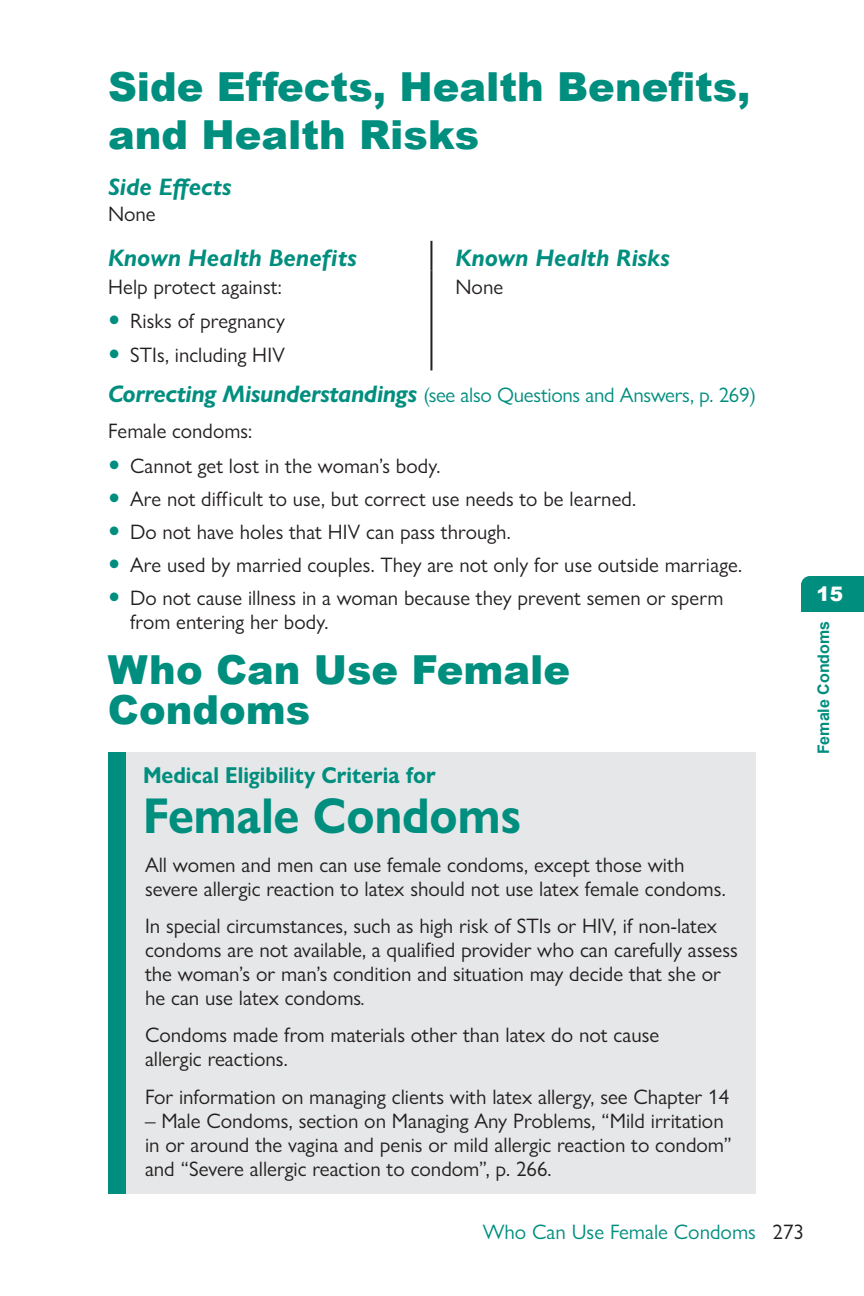
<style>
.page{position:relative;width:864px;height:1296px;background:#fff}
.page>*{position:absolute;margin:0;border:0;box-sizing:border-box;transform-origin:0 0}
.WHO_criteria_head{font:700 50.6px "Gill Sans Nova";color:#008e7f;scale:.91 1}
.B_head{font:900 40px/48px "Arial";color:#008e7f}
.Green_italic_heads{font:italic 700 24px "Gill Sans Nova";color:#008e7f}
.WHO_criteria_head-2{font:700 23.2px "Gill Sans Nova";color:#008e7f;scale:.91 1}
.Bullet_header_text{font:21px/24px "Gill Sans Nova";color:#231f20}
.Green_italic_heads-2{font:21px "Gill Sans Nova";letter-spacing:-.015em;color:#008e7f}
.Right_footer{font:21px "Gill Sans Nova";color:#008e7f}
.green_bullets{font:21px "Gill Sans Nova";letter-spacing:.005em;color:#231f20}
.reg_text_under_bulle{font:21px "Gill Sans Nova";letter-spacing:.005em;color:#231f20}
.t1{font:900 20px "Arial";color:#fff}
.t2{font:700 16px "Arial";color:#008e7f}
.s1{font-weight:700;font-style:italic;font-size:24px}
.s2{font-style:italic}
</style>
<div class="page">
<div style="left:801px;top:576px;width:63px;height:36px;background:#008e7f"></div>
<div style="left:108px;top:752px;width:648px;height:442px;background:#e6e7e8"></div>
<div style="left:108px;top:752px;width:18px;height:442px;background:#008e7f"></div>
<hr style="left:430px;top:241px;width:2px;height:30px;background:#231f20">
<hr style="left:430px;top:271px;width:2px;height:99px;background:#231f20">
<p class="B_head" style="left:108px;top:61px;width:644px">Side Effects, Health Benefits, and Health Risks</p>
<p class="Green_italic_heads" style="left:108px;top:172px;width:125px">Side Effects</p>
<p class="Bullet_header_text" style="left:108px;top:201px;width:49px">None</p>
<p class="Green_italic_heads" style="left:108px;top:243px;width:251px">Known Health Benefits</p>
<p class="Green_italic_heads" style="left:455px;top:243px;width:216px">Known Health Risks</p>
<p class="green_bullets" style="left:108px;top:274px;width:175px">Help protect against:</p>
<p class="Bullet_header_text" style="left:130px;top:309px;width:156px">Risks of pregnancy</p>
<p class="Bullet_header_text" style="left:130px;top:343px;width:156px">STIs, including HIV</p>
<p class="Bullet_header_text" style="left:455px;top:275px;width:49px">None</p>
<p class="Green_italic_heads-2" style="left:108px;top:383px;width:650px"><span class="s1">Correcting Misunderstandings</span> (see also Questions and Answers, p. 269)</p>
<p class="reg_text_under_bulle" style="left:108px;top:419px;width:146px">Female condoms:</p>
<p class="Bullet_header_text" style="left:130px;top:453px;width:312px">Cannot get lost in the woman’s body.</p>
<p class="Bullet_header_text" style="left:130px;top:486px;width:508px">Are not difficult to use, but correct use needs to be learned.</p>
<p class="Bullet_header_text" style="left:130px;top:519px;width:382px">Do not have holes that HIV can pass through.</p>
<p class="Bullet_header_text" style="left:130px;top:552px;width:614px">Are used by married couples. They are not only for use outside marriage.</p>
<p class="Bullet_header_text" style="left:130px;top:585px;width:595px">Do not cause illness in a woman because they prevent semen or sperm from entering her body.</p>
<p class="B_head" style="left:108px;top:649px;width:464px;line-height:40px">Who Can Use Female<br>Condoms</p>
<p class="WHO_criteria_head-2" style="left:143px;top:760px;width:323px">Medical Eligibility Criteria for</p>
<p class="WHO_criteria_head" style="left:143px;top:784px;width:417px">Female Condoms</p>
<p class="Bullet_header_text" style="left:145px;top:852px;width:582px">All women and men can use female condoms, except those with severe allergic reaction to latex should not use latex female condoms.</p>
<p class="Bullet_header_text" style="left:145px;top:914px;width:594px">In special circumstances, such as high risk of STIs or HIV, if non-latex condoms are not available, a qualified provider who can carefully assess the woman’s or man’s condition and situation may decide that she or he can use latex condoms<span class="s2">.</span></p>
<p class="Bullet_header_text" style="left:145px;top:1023px;width:516px">Condoms made from materials other than latex do not cause allergic reactions.</p>
<p class="Bullet_header_text" style="left:145px;top:1084px;width:586px">For information on managing clients with latex allergy, see Chapter 14</p>
<p class="Bullet_header_text" style="left:145px;top:1108px;width:588px">– Male Condoms, section on Managing Any Problems, “Mild irritation in or around the vagina and penis or mild allergic reaction to condom” and “Severe allergic reaction to condom”, p. 266.</p>
<p class="Right_footer" style="left:483px;top:1219px;width:275px">Who Can Use Female Condoms</p>
<p class="t1" style="left:817px;top:579px;width:28px">15</p>
<p class="t2" style="left:813px;top:754px;width:135px;rotate:-90deg">Female Condoms</p>
<p class="Bullet_header_text" style="left:772px;top:1220px;width:33px">273</p>
</div>
